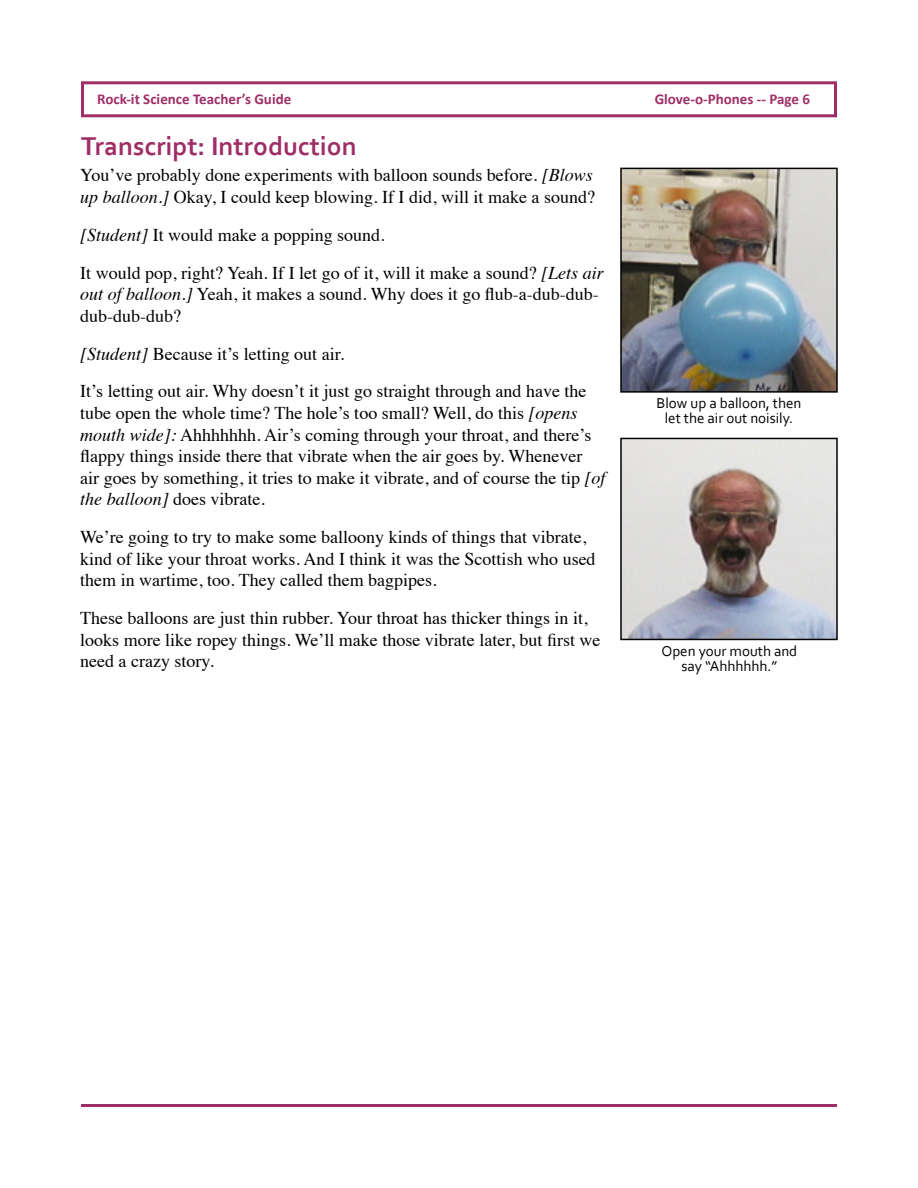
<style>
.page{position:relative;width:918px;height:1188px;background:#fff}
.page>*{position:absolute;margin:0;border:0;box-sizing:border-box;transform-origin:0 0}
.t1{font:700 27px "Corbel";color:#9f2e66}
.t2{font:18px/21.6px "Times";color:#000}
.t3{font:15px/15px "Corbel";color:#000;text-align:center}
.t4{font:700 15px "Calibri";color:#9f2e66}
.s1{font-style:italic}
</style>
<div class="page">
<div style="left:81px;top:81px;width:756px;height:36px;border:3px solid #9f2e66"></div>
<hr style="left:81px;top:1104px;width:756px;height:3px;background:#9f2e66">
<img style="left:623px;top:171px;width:212px;height:219px">
<div style="left:620px;top:168px;width:218px;height:225px;border:2px solid #000"></div>
<img style="left:623px;top:441px;width:212px;height:196px">
<div style="left:620px;top:438px;width:218px;height:202px;border:2px solid #000"></div>
<p class="t4" style="left:97px;top:90px;width:196px">Rock-it Science Teacher’s Guide</p>
<p class="t4" style="left:655px;top:90px;width:157px">Glove-o-Phones -- Page 6</p>
<h1 class="t1" style="left:81px;top:129px;width:277px">Transcript: Introduction</h1>
<p class="t2" style="left:80px;top:163px;width:516px">You’ve probably done experiments with balloon sounds before. <span class="s1">[Blows up balloon.]</span> Okay, I could keep blowing. If I did, will it make a sound?</p>
<p class="t2" style="left:80px;top:214px;width:525px;line-height:37.8px"><span class="s1">[Student]</span> It would make a popping sound.<br>It would pop, right? Yeah. If I let go of it, will it make a sound? <span class="s1">[Lets air</span></p>
<p class="t2" style="left:80px;top:282px;width:520px"><span class="s1">out of balloon.]</span> Yeah, it makes a sound. Why does it go flub-a-dub-dub&shy;dub-dub-dub?</p>
<p class="t2" style="left:80px;top:333px;width:508px;line-height:37.8px"><span class="s1">[Student]</span> Because it’s letting out air.<br>It’s letting out air. Why doesn’t it just go straight through and have the</p>
<p class="t2" style="left:80px;top:401px;width:527px">tube open the whole time? The hole’s too small? Well, do this <span class="s1">[opens mouth wide]:</span> Ahhhhhhh. Air’s coming through your throat, and there’s flappy things inside there that vibrate when the air goes by. Whenever air goes by something, it tries to make it vibrate, and of course the tip <span class="s1">[of the balloon]</span> does vibrate.</p>
<p class="t2" style="left:80px;top:525px;width:517px">We’re going to try to make some balloony kinds of things that vibrate, kind of like your throat works. And I think it was the Scottish who used them in wartime, too. They called them bagpipes.</p>
<p class="t2" style="left:80px;top:606px;width:522px">These balloons are just thin rubber. Your throat has thicker things in it, looks more like ropey things. We’ll make those vibrate later, but first we need a crazy story.</p>
<p class="t3" style="left:657px;top:395px;width:146px">Blow up a balloon, then let the air out noisily.</p>
<p class="t3" style="left:661px;top:643px;width:137px">Open your mouth and say “Ahhhhhh.”</p>
</div>
